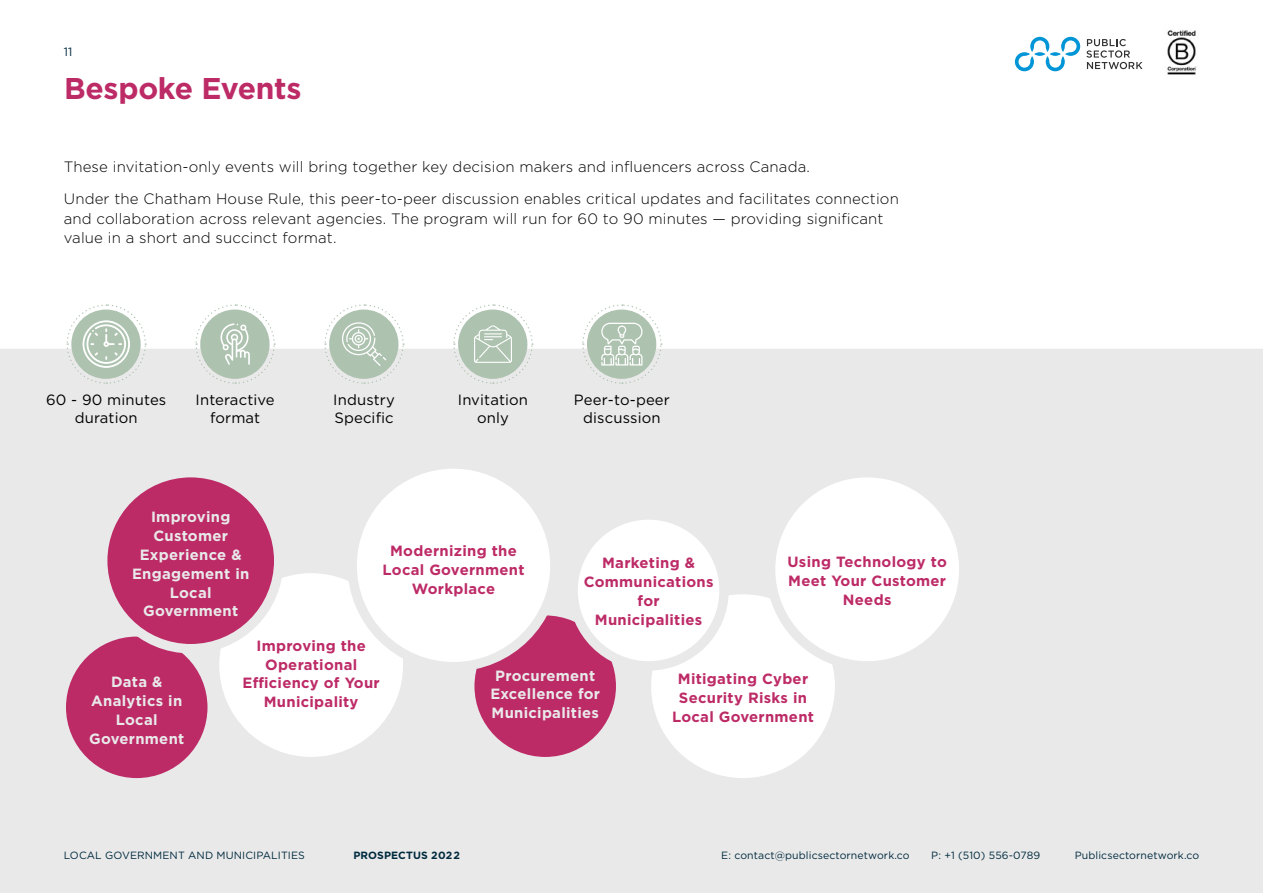
<style>
.page{position:relative;width:1263px;height:893px;background:#fff}
.page>*{position:absolute;margin:0;border:0;box-sizing:border-box;transform-origin:0 0}
.t1{font:700 30px "Gotham";letter-spacing:-.01em;color:#bd2b67}
.t2{font:300 15px/32.2px "Gotham";letter-spacing:.01em;color:#000}
.t3{font:700 14.85px/18.9px "Gotham";letter-spacing:.02em;color:#bd2b67;text-align:center}
.t4{font:700 14.85px/18.9px "Gotham";letter-spacing:.02em;color:#e9e9ea;text-align:center}
.t5{font:14.85px/17.5px "Gotham";letter-spacing:.01em;color:#000;text-align:center}
.t6{font:12px "Gotham";color:#002a3d}
.t7{font:10.5px "Gotham";letter-spacing:.01em;color:#002a3d}
.t8{font:700 10.5px "Gotham";letter-spacing:.01em;color:#002a3d}
</style>
<div class="page">
<div style="left:0;top:247px;width:1263px;height:646px;background:#e9e9ea"></div>
<svg style="left:0;top:36px;width:1263px;height:313px"></svg>
<div style="left:61px;top:632px;width:151px;height:151px;background:#bd2b67;border-radius:50%"></div>
<div style="left:57px;top:627px;width:160px;height:160px;border:9px solid #e9e9ea;border-radius:50%"></div>
<div style="left:215px;top:568px;width:193px;height:194px;background:#fff;border-radius:50%"></div>
<div style="left:210px;top:564px;width:202px;height:202px;border:9px solid #e9e9ea;border-radius:50%"></div>
<div style="left:646px;top:590px;width:194px;height:193px;background:#fff;border-radius:50%"></div>
<div style="left:642px;top:585px;width:202px;height:202px;border:9px solid #e9e9ea;border-radius:50%"></div>
<div style="left:770px;top:473px;width:194px;height:193px;background:#fff;border-radius:50%"></div>
<div style="left:766px;top:468px;width:202px;height:203px;border:9px solid #e9e9ea;border-radius:50%"></div>
<div style="left:470px;top:611px;width:151px;height:151px;background:#bd2b67;border-radius:50%"></div>
<div style="left:465px;top:606px;width:160px;height:160px;border:9px solid #e9e9ea;border-radius:50%"></div>
<div style="left:573px;top:515px;width:151px;height:151px;background:#fff;border-radius:50%"></div>
<div style="left:568px;top:510px;width:161px;height:161px;border:9px solid #e9e9ea;border-radius:50%"></div>
<div style="left:352px;top:464px;width:203px;height:203px;background:#fff;border-radius:50%"></div>
<div style="left:347px;top:459px;width:213px;height:212px;border:9px solid #e9e9ea;border-radius:50%"></div>
<div style="left:103px;top:473px;width:176px;height:176px;background:#bd2b67;border-radius:50%"></div>
<div style="left:98px;top:468px;width:185px;height:185px;border:9px solid #e9e9ea;border-radius:50%"></div>
<svg style="left:195px;top:304px;width:81px;height:80px"></svg>
<svg style="left:453px;top:304px;width:80px;height:80px"></svg>
<svg style="left:66px;top:304px;width:81px;height:80px"></svg>
<svg style="left:581px;top:304px;width:81px;height:80px"></svg>
<svg style="left:324px;top:304px;width:80px;height:80px"></svg>
<img style="left:1163px;top:30px;width:36px;height:51px">
<svg style="left:1015px;top:37px;width:65px;height:34px"></svg>
<svg style="left:1086px;top:39px;width:56px;height:30px"></svg>
<p class="t6" style="left:64px;top:44px;width:10px">11</p>
<h1 class="t1" style="left:64px;top:69px;width:239px">Bespoke Events</h1>
<p class="t2" style="left:64px;top:150px;width:837px">These invitation-only events will bring together key decision makers and influencers across Canada.<br>Under the Chatham House Rule, this peer-to-peer discussion enables critical updates and facilitates connection</p>
<p class="t2" style="left:64px;top:208px;width:821px;line-height:19.5px">and collaboration across relevant agencies. The program will run for 60 to 90 minutes — providing significant value in a short and succinct format.</p>
<p class="t5" style="left:333px;top:391px;width:63px;text-align:left">Industry<br>Specific</p>
<p class="t5" style="left:46px;top:391px;width:122px">60 - 90 minutes duration</p>
<p class="t5" style="left:574px;top:391px;width:97px">Peer-to-peer discussion</p>
<p class="t5" style="left:196px;top:391px;width:81px">Interactive format</p>
<p class="t5" style="left:458px;top:391px;width:72px">Invitation only</p>
<p class="t4" style="left:132px;top:507px;width:119px">Improving<br>Customer<br>Experience &amp;<br>Engagement in<br>Local<br>Government</p>
<p class="t3" style="left:383px;top:542px;width:143px">Modernizing the<br>Local Government<br>Workplace</p>
<p class="t3" style="left:584px;top:553px;width:131px">Marketing &amp;<br>Communications for<br>Municipalities</p>
<p class="t3" style="left:787px;top:553px;width:161px">Using Technology to<br>Meet Your Customer<br>Needs</p>
<p class="t4" style="left:89px;top:672px;width:97px">Data &amp;<br>Analytics in<br>Local<br>Government</p>
<p class="t3" style="left:242px;top:636px;width:139px">Improving the<br>Operational<br>Efficiency of Your<br>Municipality</p>
<p class="t4" style="left:490px;top:666px;width:111px">Procurement<br>Excellence for<br>Municipalities</p>
<p class="t7" style="left:64px;top:848px;width:243px">LOCAL GOVERNMENT AND MUNICIPALITIES</p>
<p class="t8" style="left:353px;top:848px;width:108px">PROSPECTUS 2022</p>
<p class="t3" style="left:672px;top:669px;width:143px">Mitigating Cyber<br>Security Risks in<br>Local Government</p>
<p class="t7" style="left:721px;top:848px;width:190px">E: contact@publicsectornetwork.co</p>
<p class="t7" style="left:931px;top:848px;width:110px">P: +1 (510) 556-0789</p>
<p class="t7" style="left:1075px;top:848px;width:126px">Publicsectornetwork.co</p>
</div>
